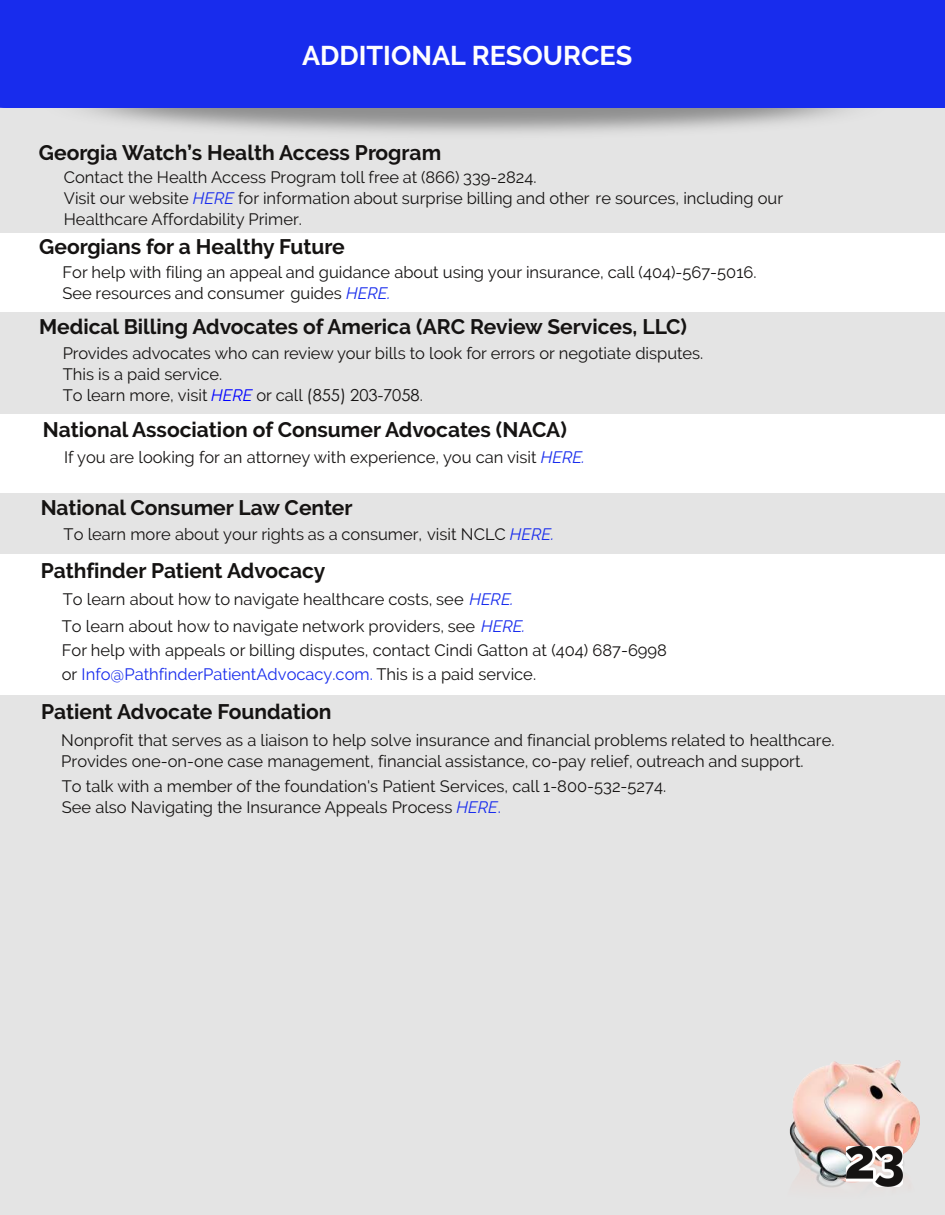
<style>
.page{position:relative;width:945px;height:1215px;background:#fff}
.page>*{position:absolute;margin:0;border:0;box-sizing:border-box;transform-origin:0 0}
.t1{font:700 27px "Raleway";color:#fefefe}
.t2{font:700 21px "Raleway";color:#151312}
.t3{font:16.5px/21px "Raleway";color:#151312}
.s1{font-style:italic;color:#182ced}
.s2{font-style:inherit}
.s3{font-style:italic;color:#00f}
.s4{font-family:"Century Gothic"}
.s5{color:#182ced}
</style>
<div class="page">
<div style="left:0;top:93px;width:945px;height:1122px;background:#e4e4e4"></div>
<div style="left:0;top:554px;width:945px;height:141px;background:#fff"></div>
<img style="left:789px;top:1061px;width:130px;height:127px">
<img style="left:846px;top:1147px;width:57px;height:39px">
<div style="left:0;top:414px;width:945px;height:78px;background:#fff"></div>
<div style="left:0;top:233px;width:945px;height:79px;background:#fff"></div>
<div style="left:0;top:0;width:945px;height:108px;background:#182ced"></div>
<h1 class="t1" style="left:302px;top:40px;width:332px">ADDITIONAL RESOURCES</h1>
<p class="t2" style="left:39px;top:140px;width:404px">Georgia Watch’s Health Access Program</p>
<p class="t3" style="left:64px;top:167px;width:721px">Contact the Health Access Program toll free at (866) 339-2824.<br>Visit our website <span class="s1">HERE</span> for information about surprise billing and other re sources, including our<br>Healthcare Affordability Primer.</p>
<p class="t2" style="left:39px;top:234px;width:307px">Georgians for a Healthy Future</p>
<p class="t3" style="left:62px;top:261px;width:696px">For help with filing an appeal and guidance about using your insurance, call (404)-567-5016.<br>See resources and consumer guides <span class="s1">HERE.</span></p>
<p class="t2" style="left:39px;top:315px;width:649px">Medical Billing Advocates of America (ARC Review Services, LLC)</p>
<p class="t3" style="left:63px;top:343px;width:642px">Provides advocates who can review your bills to look for errors or negotiate disputes.<br>This is a paid service.<br>To learn more, <span class="s2">visit</span> <span class="s3">HERE</span> or call <span class="s4">(855) 203-7058</span>.</p>
<p class="t2" style="left:43px;top:417px;width:525px">National Association of Consumer Advocates (NACA)</p>
<p class="t3" style="left:64px;top:447px;width:522px">If you are looking for an attorney with experience, you can visit <span class="s1">HERE.</span></p>
<p class="t2" style="left:41px;top:496px;width:314px">National Consumer Law Center</p>
<p class="t3" style="left:64px;top:524px;width:492px">To learn more about your rights as a consumer, visit NCLC <span class="s1">HERE.</span></p>
<p class="t2" style="left:41px;top:558px;width:286px">Pathfinder Patient Advocacy</p>
<p class="t3" style="left:62px;top:586px;width:465px;line-height:26.5px">To learn about how to navigate healthcare costs, see <span class="s1">HERE.<br></span>To learn about how to navigate network providers, see <span class="s1">HERE.</span></p>
<p class="t3" style="left:62px;top:638px;width:607px;line-height:24px">For help with appeals or billing disputes, contact Cindi Gatton at (404) 687-6998 or <span class="s5">Info@PathfinderPatientAdvocacy.com.</span> This is a paid service.</p>
<p class="t2" style="left:41px;top:700px;width:292px">Patient Advocate Foundation</p>
<p class="t3" style="left:61px;top:730px;width:775px">Nonprofit that serves as a liaison to help solve insurance and financial problems related to healthcare<span class="s2">.<br></span>Provides one-on-one case management, financial assistance, co-pay relief, outreach and support.</p>
<p class="t3" style="left:62px;top:776px;width:606px">To talk with a member of the foundation's Patient Services, call 1-800-532-5274.<br>See also Navigating the Insurance Appeals Process <span class="s1">HERE</span><span class="s5">.</span></p>
</div>
